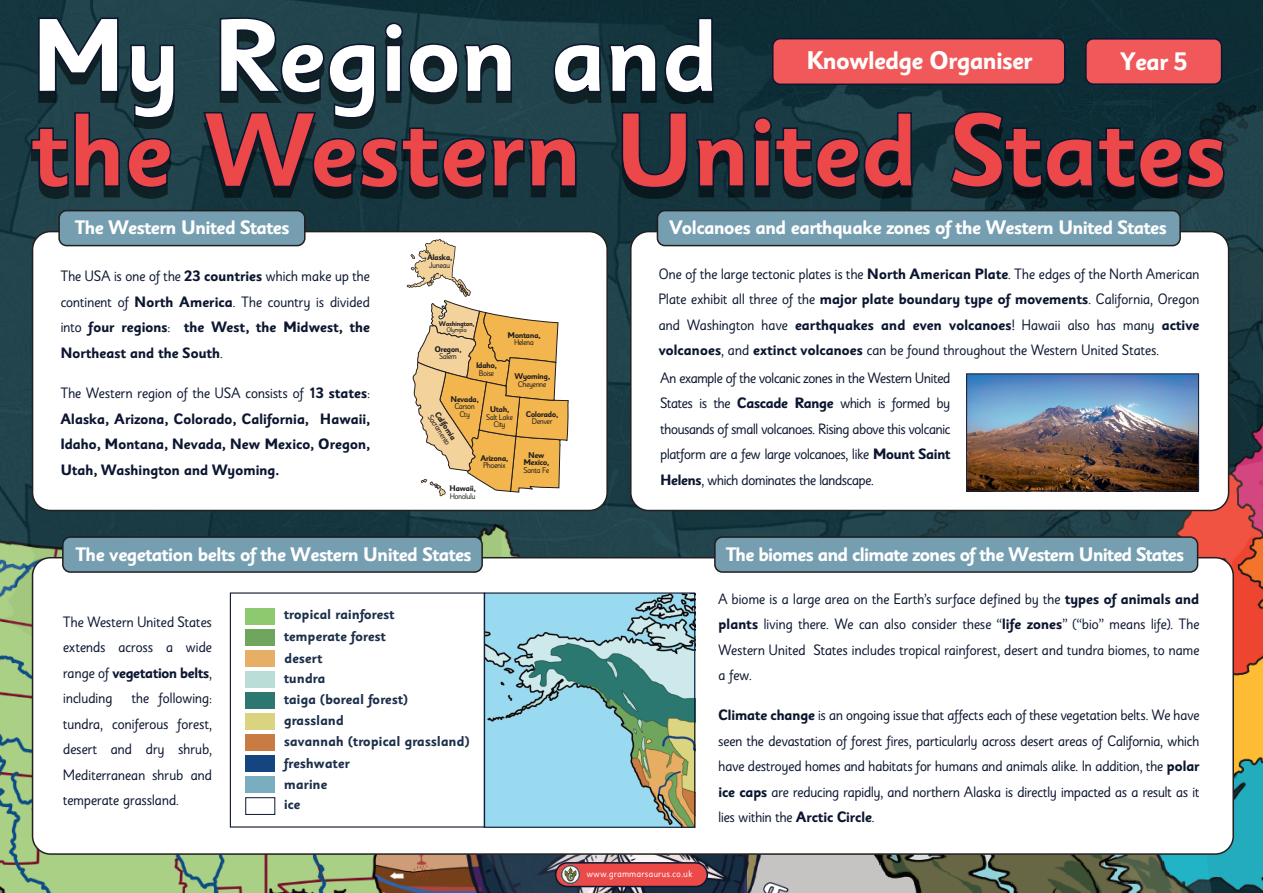
<style>
.page{position:relative;width:1263px;height:893px;background:#fff}
.page>*{position:absolute;margin:0;border:0;box-sizing:border-box;transform-origin:0 0}
.t1{font:700 105px "Sassoon Sans Rg";letter-spacing:-.035em;color:#ec484a}
.t2{font:700 105px "Sassoon Sans Rg";letter-spacing:-.04em;color:#fff}
.t3{font:700 25.5px "Sassoon Sans Rg";letter-spacing:-.055em;color:#fff}
.t4{font:700 25.35px "Sassoon Sans Rg";color:#fff}
.t5{font:700 19.5px "Sassoon Sans Rg";letter-spacing:-.055em;color:#fff}
.t6{font:15px/25.5px "Sassoon Sans Rg";letter-spacing:-.035em;color:#0c1630;text-align:justify}
.t7{font:700 15px/25.5px "Sassoon Sans Rg";letter-spacing:-.035em;color:#0c1630;text-align:justify}
.t8{font:700 14.25px/21.1px "Sassoon Sans Rg";letter-spacing:-.02em;color:#1c2f4a}
.t9{font:9.75px "Sassoon Sans Rg";color:#fff}
.t10{font:700 8.25px/7.5px "Sassoon Sans Rg";letter-spacing:-.065em;color:#211e1e;text-align:center}
.t11{font:8.25px/7.5px "Sassoon Sans Rg";letter-spacing:-.065em;color:#211e1e;text-align:center}
.t12{font:700 6.75px "Sassoon Sans Rg";letter-spacing:-.065em;color:#211e1e}
.t13{font:6.75px "Sassoon Sans Rg";letter-spacing:-.065em;color:#211e1e}
.s1{font-weight:400}
.s2{font-weight:700}
</style>
<div class="page">
<img style="left:0;top:0;width:1263px;height:893px">
<div style="left:33px;top:232px;width:574px;height:278px;background:#fff;border-radius:18px"></div>
<div style="left:32px;top:231px;width:576px;height:280px;border:2px solid #231f20;border-radius:18px"></div>
<div style="left:631px;top:232px;width:597px;height:278px;background:#fff;border-radius:18px"></div>
<div style="left:630px;top:231px;width:599px;height:280px;border:2px solid #231f20;border-radius:18px"></div>
<div style="left:33px;top:558px;width:1200px;height:296px;background:#fff;border-radius:18px"></div>
<div style="left:59px;top:211px;width:246px;height:35px;background:#759eb1;border-radius:7px"></div>
<div style="left:58px;top:210px;width:248px;height:36px;border:2px solid #201d1e;border-radius:7px"></div>
<div style="left:63px;top:537px;width:419px;height:35px;background:#759eb1;border-radius:7px"></div>
<div style="left:62px;top:536px;width:421px;height:37px;border:2px solid #201d1e;border-radius:7px"></div>
<div style="left:715px;top:537px;width:482px;height:35px;background:#759eb1;border-radius:7px"></div>
<div style="left:714px;top:536px;width:484px;height:37px;border:2px solid #201d1e;border-radius:7px"></div>
<div style="left:657px;top:211px;width:523px;height:35px;background:#759eb1;border-radius:7px"></div>
<div style="left:657px;top:210px;width:524px;height:36px;border:2px solid #201d1e;border-radius:7px"></div>
<svg style="left:37px;top:17px;width:82px;height:87px;background:#1b3943"></svg>
<svg style="left:129px;top:44px;width:47px;height:86px;background:#1d3b45"></svg>
<svg style="left:30px;top:111px;width:91px;height:89px;background:#1e3d47"></svg>
<svg style="left:127px;top:137px;width:45px;height:62px;background:#1c3943"></svg>
<svg style="left:202px;top:17px;width:1023px;height:183px;background:#16343e"></svg>
<div style="left:556px;top:863px;width:151px;height:23px;background:#ec4949;border-radius:12px"></div>
<div style="left:555px;top:862px;width:153px;height:25px;border:2px solid #0c1630;border-radius:12px"></div>
<img style="left:561px;top:865px;width:19px;height:19px">
<svg style="left:407px;top:239px;width:162px;height:257px"></svg>
<img style="left:968px;top:375px;width:229px;height:114px">
<img style="left:486px;top:594px;width:207px;height:232px">
<div style="left:484px;top:592px;width:211px;height:236px;border:1px solid #0c1630"></div>
<div style="left:230px;top:592px;width:255px;height:236px;background:#fff;border:1px solid #0c1630"></div>
<div style="left:246px;top:608px;width:29px;height:17px;background:#8dca6f"></div>
<div style="left:246px;top:629px;width:29px;height:17px;background:#70a55d"></div>
<div style="left:246px;top:650px;width:29px;height:17px;background:#e7ae65"></div>
<div style="left:246px;top:671px;width:29px;height:17px;background:#baded7"></div>
<div style="left:246px;top:692px;width:29px;height:17px;background:#2c7870"></div>
<div style="left:246px;top:713px;width:29px;height:17px;background:#dad480"></div>
<div style="left:246px;top:734px;width:29px;height:17px;background:#c87c43"></div>
<div style="left:246px;top:755px;width:29px;height:17px;background:#144580"></div>
<div style="left:246px;top:777px;width:29px;height:16px;background:#79aec0"></div>
<div style="left:246px;top:797px;width:29px;height:18px;background:#fff;border:1px solid #0c1630"></div>
<div style="left:773px;top:39px;width:292px;height:45px;background:#f05859;border-radius:7px"></div>
<div style="left:772px;top:38px;width:293px;height:47px;border:2px solid #0c1630;border-radius:7px"></div>
<div style="left:1086px;top:39px;width:135px;height:45px;background:#f05859;border-radius:7px"></div>
<div style="left:1085px;top:38px;width:137px;height:47px;border:2px solid #0c1630;border-radius:7px"></div>
<div style="left:966px;top:373px;width:233px;height:118px;border:1px solid #19273e"></div>
<h1 class="t2" style="left:30px;top:-3px;width:692px">My Region and</h1>
<h2 class="t3" style="left:806px;top:46px;width:228px">Knowledge Organiser</h2>
<h3 class="t4" style="left:1120px;top:48px;width:69px">Year 5</h3>
<h1 class="t1" style="left:30px;top:92px;width:1200px">the Western United States</h1>
<h3 class="t5" style="left:75px;top:217px;width:217px">The Western United States</h3>
<p class="t7" style="left:60px;top:264px;width:311px"><span class="s1">The USA is one of the</span> 23 countries <span class="s1">which make up the continent of</span> North America<span class="s1">. The country is divided into</span> four regions<span class="s1">:</span> the West, the Midwest, the Northeast and the South<span class="s1">.</span></p>
<p class="t7" style="left:60px;top:381px;width:311px"><span class="s1">The Western region of the USA consists of</span> 13 states<span class="s1">:<br></span>Alaska, Arizona, Colorado, California, Hawaii, Idaho, Montana, Nevada, New Mexico, Oregon, Utah, Washington and Wyoming.</p>
<p class="t10" style="left:427px;top:254px;width:27px">Alaska,</p>
<p class="t11" style="left:429px;top:262px;width:22px">Juneau</p>
<p class="t12" style="left:439px;top:320px;width:37px">Washington,</p>
<p class="t13" style="left:447px;top:326px;width:22px">Olympia</p>
<p class="t10" style="left:434px;top:345px;width:29px">Oregon,</p>
<p class="t11" style="left:439px;top:353px;width:19px">Salem</p>
<p class="t10" style="left:476px;top:362px;width:22px">Idaho,</p>
<p class="t11" style="left:479px;top:369px;width:17px">Boise</p>
<p class="t10" style="left:507px;top:331px;width:35px">Montana,</p>
<p class="t11" style="left:514px;top:339px;width:22px">Helena</p>
<p class="t10" style="left:514px;top:373px;width:37px">Wyoming,</p>
<p class="t11" style="left:518px;top:380px;width:30px">Cheyenne</p>
<p class="t10" style="left:450px;top:396px;width:30px">Nevada,</p>
<p class="t11" style="left:454px;top:403px;width:22px">Carson<br>Cty</p>
<p class="t10" style="left:490px;top:406px;width:21px">Utah,</p>
<p class="t11" style="left:486px;top:413px;width:29px">Salt Lake<br>City</p>
<p class="t11" style="left:433px;top:413px;width:36px;rotate:57deg">Sacramento</p>
<p class="t10" style="left:526px;top:410px;width:34px">Colorado,</p>
<p class="t10" style="left:440px;top:410px;width:34px;rotate:57deg">California</p>
<p class="t11" style="left:532px;top:418px;width:22px">Denver</p>
<p class="t10" style="left:523px;top:451px;width:27px">New<br>Mexico,</p>
<p class="t11" style="left:523px;top:466px;width:27px">Santa Fe</p>
<p class="t10" style="left:480px;top:454px;width:29px">Arizona,</p>
<p class="t11" style="left:483px;top:462px;width:24px">Phoenix</p>
<p class="t10" style="left:450px;top:485px;width:28px">Hawaii,</p>
<p class="t11" style="left:450px;top:493px;width:27px">Honolulu</p>
<h3 class="t5" style="left:668px;top:217px;width:500px">Volcanoes and earthquake zones of the Western United States</h3>
<p class="t6" style="left:658px;top:261px;width:543px">One of the large tectonic plates is the <span class="s2">North American Plate</span>. The edges of the North American Plate exhibit all three of the <span class="s2">major plate boundary type of movements</span>. California, Oregon and Washington have <span class="s2">earthquakes and even volcanoes</span>! Hawaii also has many <span class="s2">active volcanoes</span>, and <span class="s2">extinct volcanoes</span> can be found throughout the Western United States.</p>
<p class="t6" style="left:660px;top:365px;width:292px">An example of the volcanic zones in the Western United States is the <span class="s2">Cascade Range</span> which is formed by thousands of small volcanoes. Rising above this volcanic platform are a few large volcanoes, like <span class="s2">Mount Saint Helens</span>, which dominates the landscape.</p>
<h3 class="t5" style="left:76px;top:543px;width:398px">The vegetation belts of the Western United States</h3>
<h3 class="t5" style="left:726px;top:543px;width:460px">The biomes and climate zones of the Western United States</h3>
<p class="t6" style="left:63px;top:609px;width:151px">The Western United States extends across a wide range of <span class="s2">vegetation belts</span>, including</p>
<p class="t6" style="left:63px;top:686px;width:151px;text-indent:69px">the following: tundra, coniferous forest, desert and dry shrub, Mediterranean shrub and temperate grassland.</p>
<p class="t8" style="left:284px;top:604px;width:187px">tropical rainforest<br>temperate forest<br>desert<br>tundra<br>taiga (boreal forest) grassland<br>savannah (tropical grassland) freshwater<br>marine<br>ice</p>
<p class="t9" style="left:586px;top:868px;width:108px">www.grammarsaurus.co.uk</p>
<p class="t6" style="left:718px;top:586px;width:483px">A biome is a large area on the Earth’s surface defined by the <span class="s2">types of animals and plants</span> living there. We can also consider these “<span class="s2">life zones</span>” (“bio” means life). The Western United States includes tropical rainforest, desert and tundra biomes, to name a few.</p>
<p class="t6" style="left:718px;top:703px;width:483px"><span class="s2">Climate change</span> is an ongoing issue that affects each of these vegetation belts. We have seen the devastation of forest fires, particularly across desert areas of California, which have destroyed homes and habitats for humans and animals alike. In addition, the <span class="s2">polar ice caps</span> are reducing rapidly, and northern Alaska is directly impacted as a result as it lies within the <span class="s2">Arctic Circle</span>.</p>
</div>
